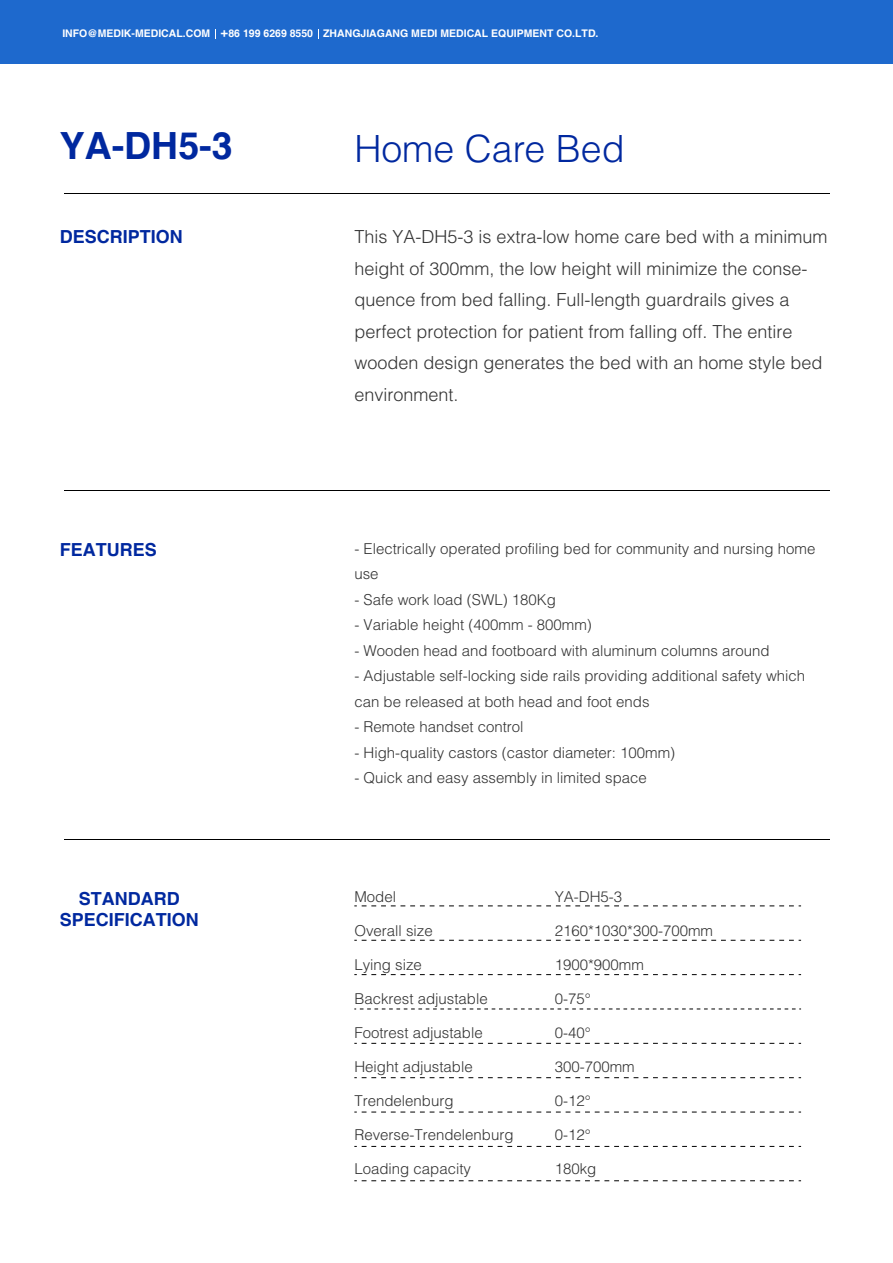
<style>
.page{position:relative;width:893px;height:1263px;background:#fff}
.page>*{position:absolute;margin:0;border:0;box-sizing:border-box;transform-origin:0 0}
.t1{font:300 37.5px "Helvetica";color:#00289f}
.t2{font:700 37.5px "Helvetica";color:#00289f}
.t3{font:300 18px/31.5px "Helvetica";color:#333}
.t4{font:700 18px/21.3px "Helvetica";color:#00289f;text-align:center}
.t5{font:300 15px/25.5px "Helvetica";color:#333}
.t6{font:700 10.5px "Helvetica";color:#fff}
.s1{font-size:13.5px}
</style>
<div class="page">
<div style="left:0;top:0;width:893px;height:64px;background:#1e69cd"></div>
<svg style="left:354px;top:906px;width:447px;height:1px"></svg>
<svg style="left:354px;top:974px;width:447px;height:1px"></svg>
<svg style="left:354px;top:940px;width:447px;height:1px"></svg>
<svg style="left:354px;top:1009px;width:447px;height:1px"></svg>
<svg style="left:354px;top:1043px;width:447px;height:1px"></svg>
<svg style="left:354px;top:1077px;width:447px;height:1px"></svg>
<svg style="left:354px;top:1112px;width:447px;height:1px"></svg>
<svg style="left:354px;top:1146px;width:447px;height:1px"></svg>
<svg style="left:354px;top:1180px;width:447px;height:1px"></svg>
<hr style="left:64px;top:193px;width:765px;height:1px;background:#000">
<hr style="left:64px;top:491px;width:765px;height:1px;background:#000">
<hr style="left:64px;top:840px;width:765px;height:1px;background:#000">
<p class="t6" style="left:62px;top:27px;width:538px">INFO@MEDIK-MEDICAL.COM <span class="s1">+</span>86 199 6269 8550 ZHANGJIAGANG MEDI MEDICAL EQUIPMENT CO.LTD.</p>
<h1 class="t2" style="left:60px;top:123px;width:174px">YA-DH5-3</h1>
<h1 class="t1" style="left:354px;top:125px;width:272px">Home Care Bed</h1>
<p class="t4" style="left:60px;top:227px;width:125px">DESCRIPTION</p>
<p class="t3" style="left:354px;top:220px;width:475px">This YA-DH5-3 is extra-low home care bed with a minimum height of 300mm, the low height will minimize the conse&shy;quence from bed falling. Full-length guardrails gives a perfect protection for patient from falling off. The entire wooden design generates the bed with an home style bed environment.</p>
<p class="t4" style="left:60px;top:540px;width:99px">FEATURES</p>
<p class="t5" style="left:354px;top:535px;width:462px">- Electrically operated profiling bed for community and nursing home use</p>
<p class="t5" style="left:354px;top:586px;width:203px">- Safe work load (SWL) 180Kg</p>
<p class="t5" style="left:354px;top:612px;width:239px">- Variable height (400mm - 800mm)</p>
<p class="t5" style="left:354px;top:637px;width:417px">- Wooden head and footboard with aluminum columns around</p>
<p class="t5" style="left:354px;top:663px;width:452px">- Adjustable self-locking side rails providing additional safety which can be released at both head and foot ends</p>
<p class="t5" style="left:354px;top:714px;width:171px">- Remote handset control</p>
<p class="t5" style="left:354px;top:739px;width:322px">- High-quality castors (castor diameter: 100mm)</p>
<p class="t5" style="left:354px;top:765px;width:294px">- Quick and easy assembly in limited space</p>
<p class="t4" style="left:60px;top:888px;width:141px">STANDARD<br>SPECIFICATION</p>
<p class="t5" style="left:354px;top:883px;width:43px">Model</p>
<p class="t5" style="left:354px;top:917px;width:80px">Overall size</p>
<p class="t5" style="left:354px;top:952px;width:69px">Lying size</p>
<p class="t5" style="left:354px;top:986px;width:135px">Backrest adjustable</p>
<p class="t5" style="left:354px;top:1020px;width:130px">Footrest adjustable</p>
<p class="t5" style="left:354px;top:1054px;width:120px">Height adjustable</p>
<p class="t5" style="left:354px;top:1088px;width:101px">Trendelenburg</p>
<p class="t5" style="left:354px;top:1122px;width:161px">Reverse-Trendelenburg</p>
<p class="t5" style="left:354px;top:1156px;width:118px">Loading capacity</p>
<p class="t5" style="left:555px;top:883px;width:69px">YA-DH5-3</p>
<p class="t5" style="left:555px;top:918px;width:160px">2160*1030*300-700mm</p>
<p class="t5" style="left:555px;top:952px;width:91px">1900*900mm</p>
<p class="t5" style="left:555px;top:986px;width:38px">0-75°</p>
<p class="t5" style="left:555px;top:1020px;width:38px">0-40°</p>
<p class="t5" style="left:555px;top:1054px;width:82px">300-700mm</p>
<p class="t5" style="left:555px;top:1088px;width:38px">0-12°</p>
<p class="t5" style="left:555px;top:1122px;width:38px">0-12°</p>
<p class="t5" style="left:555px;top:1156px;width:43px">180kg</p>
</div>
